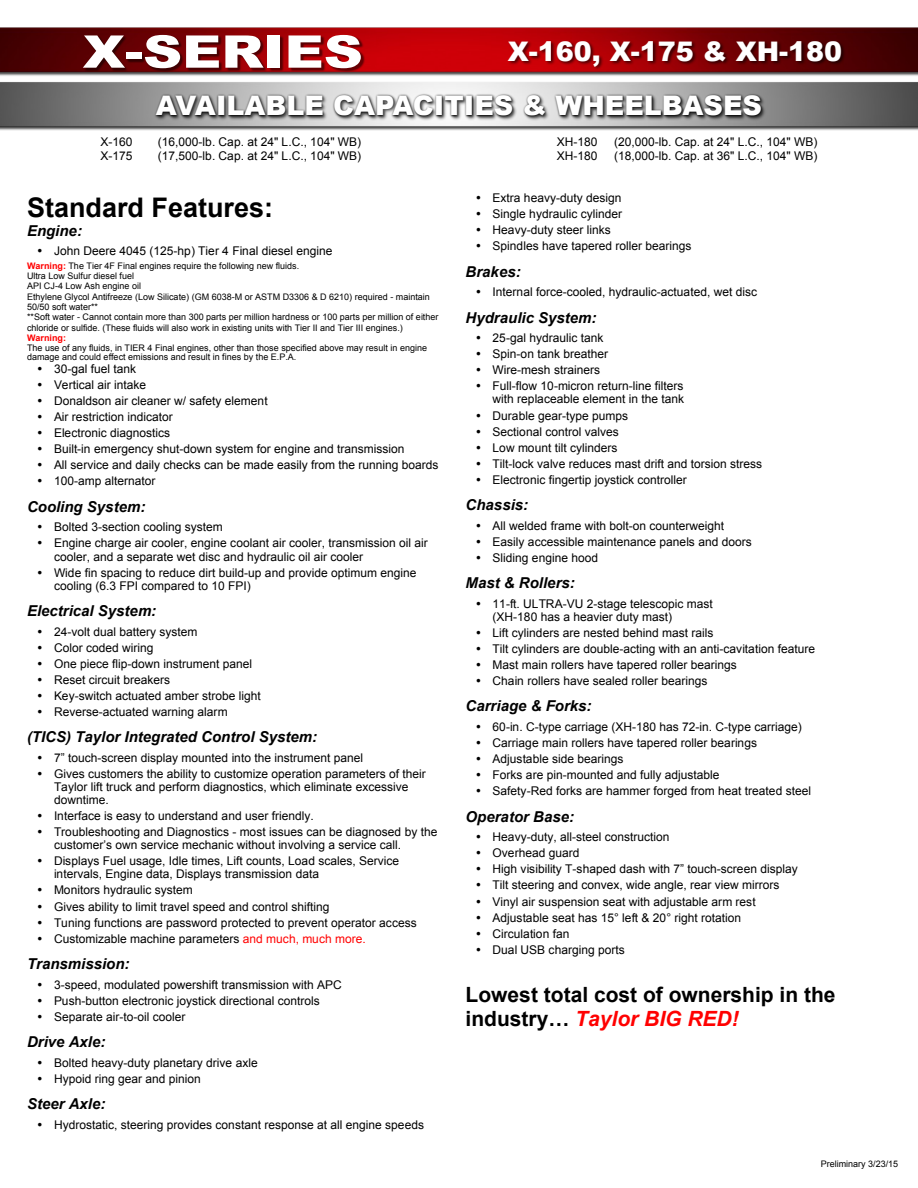
<style>
.page{position:relative;width:918px;height:1188px;background:#fff}
.page>*{position:absolute;margin:0;border:0;box-sizing:border-box;transform-origin:0 0}
.t1{font:900 45px "Arial";color:#fff;scale:1.21 1}
.t2{font:900 27px "Arial";color:#fff}
.t3{font:700 27px "Arial";color:#000}
.t4{font:700 21px/24.2px "Arial";color:#000}
.t5{font:italic 700 15px "Arial";color:#000}
.t6{font:12px/13px "Arial";color:#000}
.t7{font:9px/10.4px "Arial";color:#000}
.t8{font:700 9px "Arial";color:#f00}
.s1{font-weight:700;color:#f00}
.s2{color:#f00}
.s3{font-style:italic;color:#f00}
</style>
<div class="page">
<img style="left:0;top:27px;width:918px;height:104px">
<img style="left:153px;top:83px;width:627px;height:47px">
<img style="left:82px;top:27px;width:322px;height:60px">
<img style="left:458px;top:27px;width:439px;height:51px">
<h1 class="t1" style="left:83px;top:35px;width:233px">X-SERIES</h1>
<h2 class="t2" style="left:508px;top:41px;width:336px">X-160, X-175 &amp; XH-180</h2>
<h2 class="t2" style="left:156px;top:96px;width:608px">AVAILABLE CAPACITIES &amp; WHEELBASES</h2>
<p class="t6" style="left:101px;top:137px;width:34px">X-160</p>
<p class="t6" style="left:158px;top:137px;width:205px">(16,000-lb. Cap. at 24" L.C., 104" WB)</p>
<p class="t6" style="left:101px;top:151px;width:34px">X-175</p>
<p class="t6" style="left:158px;top:151px;width:205px">(17,500-lb. Cap. at 24" L.C., 104" WB)</p>
<h2 class="t3" style="left:27px;top:197px;width:248px">Standard Features:</h2>
<p class="t5" style="left:27px;top:225px;width:56px">Engine:</p>
<p class="t6" style="left:37px;top:246px;width:297px">✓ John Deere 4045 (125-hp) Tier 4 Final diesel engine</p>
<p class="t7" style="left:27px;top:261px;width:413px"><span class="s1">Warning:</span> The Tier 4F Final engines require the following new fluids.<br>Ultra Low Sulfur diesel fuel<br>API CJ-4 Low Ash engine oil<br>Ethylene Glycol Antifreeze (Low Silicate) (GM 6038-M or ASTM D3306 &amp; D 6210) required - maintain 50/50 soft water**<br>**Soft water - Cannot contain more than 300 parts per million hardness or 100 parts per million of either chloride or sulfide. (These fluids will also work in existing units with Tier II and Tier III engines.)</p>
<p class="t8" style="left:27px;top:334px;width:40px">Warning:</p>
<p class="t7" style="left:27px;top:343px;width:402px;line-height:9.8px">The use of any fluids, in TIER 4 Final engines, other than those specified above may result in engine damage and could effect emissions and result in fines by the E.P.A.</p>
<p class="t6" style="left:37px;top:363px;width:101px">✓ 30-gal fuel tank</p>
<p class="t6" style="left:37px;top:379px;width:110px">✓ Vertical air intake</p>
<p class="t6" style="left:37px;top:395px;width:232px">✓ Donaldson air cleaner w/ safety element</p>
<p class="t6" style="left:37px;top:412px;width:137px">✓ Air restriction indicator</p>
<p class="t6" style="left:37px;top:428px;width:135px">✓ Electronic diagnostics</p>
<p class="t6" style="left:37px;top:444px;width:369px">✓ Built-in emergency shut-down system for engine and transmission</p>
<p class="t6" style="left:37px;top:460px;width:403px">✓ All service and daily checks can be made easily from the running boards</p>
<p class="t6" style="left:37px;top:476px;width:120px">✓ 100-amp alternator</p>
<p class="t5" style="left:27px;top:501px;width:120px">Cooling System:</p>
<p class="t6" style="left:37px;top:522px;width:187px">✓ Bolted 3-section cooling system</p>
<p class="t6" style="left:54px;top:538px;width:375px;text-indent:-17px">✓ Engine charge air cooler, engine coolant air cooler, transmission oil air cooler, and a separate wet disc and hydraulic oil air cooler</p>
<p class="t6" style="left:54px;top:567px;width:364px;text-indent:-17px">✓ Wide fin spacing to reduce dirt build-up and provide optimum engine cooling (6.3 FPI compared to 10 FPI)</p>
<p class="t5" style="left:27px;top:605px;width:131px">Electrical System:</p>
<p class="t6" style="left:37px;top:626px;width:162px">✓ 24-volt dual battery system</p>
<p class="t6" style="left:37px;top:642px;width:118px">✓ Color coded wiring</p>
<p class="t6" style="left:37px;top:658px;width:217px">✓ One piece flip-down instrument panel</p>
<p class="t6" style="left:37px;top:674px;width:135px">✓ Reset circuit breakers</p>
<p class="t6" style="left:37px;top:690px;width:225px">✓ Key-switch actuated amber strobe light</p>
<p class="t6" style="left:37px;top:706px;width:192px">✓ Reverse-actuated warning alarm</p>
<p class="t5" style="left:27px;top:731px;width:292px">(TICS) Taylor Integrated Control System:</p>
<p class="t6" style="left:37px;top:752px;width:328px">✓ 7” touch-screen display mounted into the instrument panel</p>
<p class="t6" style="left:54px;top:768px;width:373px;text-indent:-17px">✓ Gives customers the ability to customize operation parameters of their<br>Taylor lift truck and perform diagnostics, which eliminate excessive downtime.</p>
<p class="t6" style="left:37px;top:811px;width:278px">✓ Interface is easy to understand and user friendly.</p>
<p class="t6" style="left:54px;top:827px;width:385px;text-indent:-17px">✓ Troubleshooting and Diagnostics - most issues can be diagnosed by the customer’s own service mechanic without involving a service call.</p>
<p class="t6" style="left:54px;top:856px;width:347px;text-indent:-17px">✓ Displays Fuel usage, Idle times, Lift counts, Load scales, Service intervals, Engine data, Displays transmission data</p>
<p class="t6" style="left:37px;top:885px;width:157px">✓ Monitors hydraulic system</p>
<p class="t6" style="left:37px;top:901px;width:294px">✓ Gives ability to limit travel speed and control shifting</p>
<p class="t6" style="left:37px;top:917px;width:381px">✓ Tuning functions are password protected to prevent operator access</p>
<p class="t6" style="left:37px;top:933px;width:330px">✓ Customizable machine parameters <span class="s2">and much, much more.</span></p>
<p class="t5" style="left:27px;top:958px;width:104px">Transmission:</p>
<p class="t6" style="left:37px;top:979px;width:306px">✓ 3-speed, modulated powershift transmission with APC</p>
<p class="t6" style="left:37px;top:995px;width:284px">✓ Push-button electronic joystick directional controls</p>
<p class="t6" style="left:37px;top:1011px;width:150px">✓ Separate air-to-oil cooler</p>
<p class="t5" style="left:27px;top:1036px;width:80px">Drive Axle:</p>
<p class="t6" style="left:37px;top:1057px;width:222px">✓ Bolted heavy-duty planetary drive axle</p>
<p class="t6" style="left:37px;top:1073px;width:165px">✓ Hypoid ring gear and pinion</p>
<p class="t5" style="left:27px;top:1098px;width:80px">Steer Axle:</p>
<p class="t6" style="left:37px;top:1119px;width:388px">✓ Hydrostatic, steering provides constant response at all engine speeds</p>
<p class="t6" style="left:557px;top:137px;width:42px">XH-180</p>
<p class="t6" style="left:614px;top:137px;width:205px">(20,000-lb. Cap. at 24" L.C., 104" WB)</p>
<p class="t6" style="left:557px;top:151px;width:42px">XH-180</p>
<p class="t6" style="left:614px;top:151px;width:205px">(18,000-lb. Cap. at 36" L.C., 104" WB)</p>
<p class="t6" style="left:476px;top:193px;width:147px">✓ Extra heavy-duty design</p>
<p class="t6" style="left:476px;top:209px;width:148px">✓ Single hydraulic cylinder</p>
<p class="t6" style="left:476px;top:225px;width:137px">✓ Heavy-duty steer links</p>
<p class="t6" style="left:476px;top:241px;width:217px">✓ Spindles have tapered roller bearings</p>
<p class="t5" style="left:466px;top:266px;width:57px">Brakes:</p>
<p class="t6" style="left:476px;top:287px;width:283px">✓ Internal force-cooled, hydraulic-actuated, wet disc</p>
<p class="t5" style="left:466px;top:312px;width:132px">Hydraulic System:</p>
<p class="t6" style="left:476px;top:333px;width:129px">✓ 25-gal hydraulic tank</p>
<p class="t6" style="left:476px;top:349px;width:134px">✓ Spin-on tank breather</p>
<p class="t6" style="left:476px;top:365px;width:126px">✓ Wire-mesh strainers</p>
<p class="t6" style="left:476px;top:381px;width:210px;text-align:right">✓ Full-flow 10-micron return-line filters with replaceable element in the tank</p>
<p class="t6" style="left:476px;top:410px;width:154px">✓ Durable gear-type pumps</p>
<p class="t6" style="left:476px;top:426px;width:145px">✓ Sectional control valves</p>
<p class="t6" style="left:476px;top:442px;width:143px">✓ Low mount tilt cylinders</p>
<p class="t6" style="left:476px;top:458px;width:288px">✓ Tilt-lock valve reduces mast drift and torsion stress</p>
<p class="t6" style="left:476px;top:474px;width:213px">✓ Electronic fingertip joystick controller</p>
<p class="t5" style="left:466px;top:499px;width:64px">Chassis:</p>
<p class="t6" style="left:476px;top:520px;width:250px">✓ All welded frame with bolt-on counterweight</p>
<p class="t6" style="left:476px;top:536px;width:278px">✓ Easily accessible maintenance panels and doors</p>
<p class="t6" style="left:476px;top:552px;width:124px">✓ Sliding engine hood</p>
<p class="t5" style="left:466px;top:577px;width:111px">Mast &amp; Rollers:</p>
<p class="t6" style="left:493px;top:598px;width:222px;text-indent:-17px">✓ 11-ft. ULTRA-VU 2-stage telescopic mast (XH-180 has a heavier duty mast)</p>
<p class="t6" style="left:476px;top:627px;width:239px">✓ Lift cylinders are nested behind mast rails</p>
<p class="t6" style="left:476px;top:643px;width:341px">✓ Tilt cylinders are double-acting with an anti-cavitation feature</p>
<p class="t6" style="left:476px;top:659px;width:263px">✓ Mast main rollers have tapered roller bearings</p>
<p class="t6" style="left:476px;top:675px;width:233px">✓ Chain rollers have sealed roller bearings</p>
<p class="t5" style="left:466px;top:700px;width:127px">Carriage &amp; Forks:</p>
<p class="t6" style="left:476px;top:721px;width:328px">✓ 60-in. C-type carriage (XH-180 has 72-in. C-type carriage)</p>
<p class="t6" style="left:476px;top:737px;width:283px">✓ Carriage main rollers have tapered roller bearings</p>
<p class="t6" style="left:476px;top:754px;width:149px">✓ Adjustable side bearings</p>
<p class="t6" style="left:476px;top:770px;width:245px">✓ Forks are pin-mounted and fully adjustable</p>
<p class="t6" style="left:476px;top:786px;width:337px">✓ Safety-Red forks are hammer forged from heat treated steel</p>
<p class="t5" style="left:466px;top:811px;width:110px">Operator Base:</p>
<p class="t6" style="left:476px;top:832px;width:195px">✓ Heavy-duty, all-steel construction</p>
<p class="t6" style="left:476px;top:848px;width:105px">✓ Overhead guard</p>
<p class="t6" style="left:476px;top:864px;width:324px">✓ High visibility T-shaped dash with 7” touch-screen display</p>
<p class="t6" style="left:476px;top:880px;width:305px">✓ Tilt steering and convex, wide angle, rear view mirrors</p>
<p class="t6" style="left:476px;top:896px;width:281px">✓ Vinyl air suspension seat with adjustable arm rest</p>
<p class="t6" style="left:476px;top:912px;width:267px">✓ Adjustable seat has 15° left &amp; 20° right rotation</p>
<p class="t6" style="left:476px;top:928px;width:95px">✓ Circulation fan</p>
<p class="t6" style="left:476px;top:944px;width:151px">✓ Dual USB charging ports</p>
<h3 class="t4" style="left:466px;top:985px;width:371px">Lowest total cost of ownership in the industry… <span class="s3">Taylor BIG RED!</span></h3>
<p class="t7" style="left:821px;top:1159px;width:79px">Preliminary 3/23/15</p>
</div>
